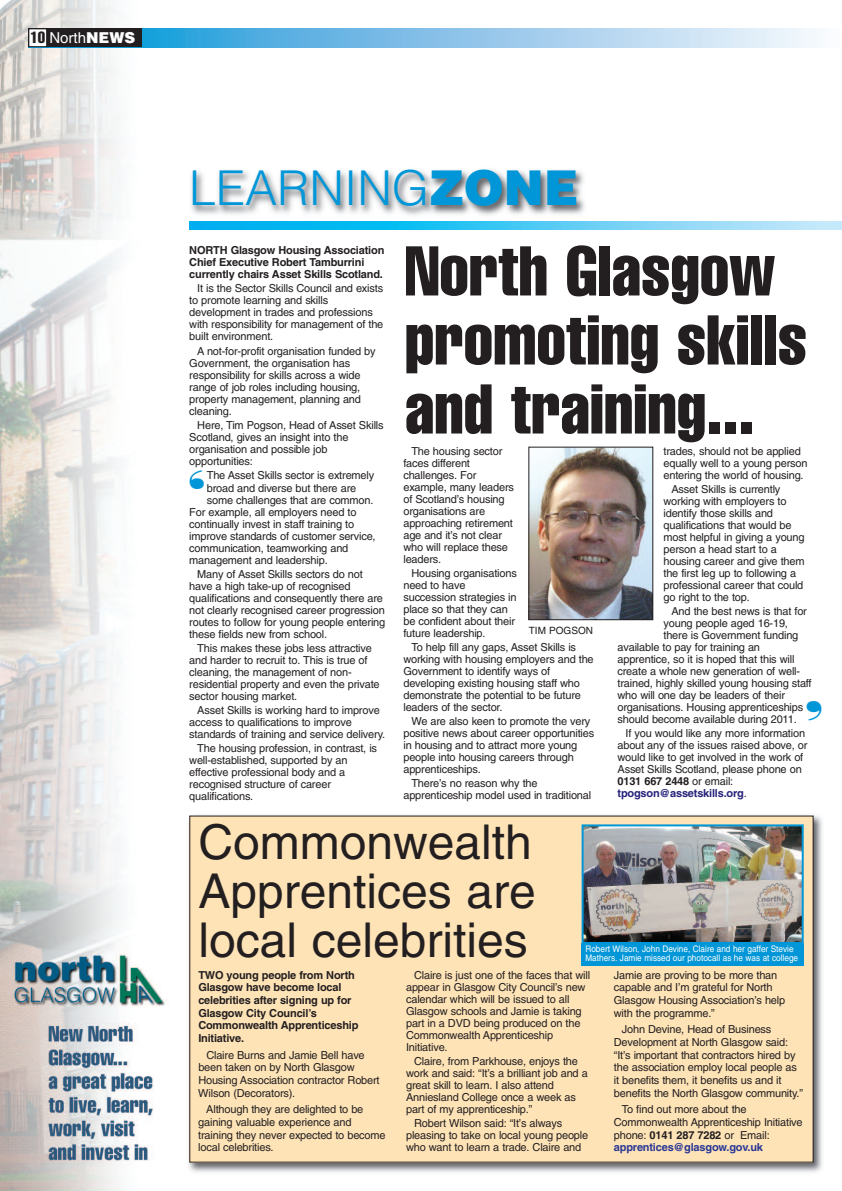
<style>
.page{position:relative;width:842px;height:1191px;background:#fff}
.page>*{position:absolute;margin:0;border:0;box-sizing:border-box;transform-origin:0 0}
.t1{font:extra-condensed 69px/69px "Helvetica";color:#231f20}
.t2{font:48px/49px "Helvetica";color:#231f20;text-align:justify}
.t3{font:300 48px "Helvetica";color:#0196d7}
.t4{font:48px "Bodoni Poster";color:#0196d7}
.t5{font:46.2px "Bodoni Poster";color:#0196d7}
.t6{font:15px "Helvetica";color:#fff}
.t7{font:11px/12px "Helvetica";letter-spacing:-.015em;color:#231f20}
.t8{font:700 11px/12.6px "Helvetica";letter-spacing:-.015em;color:#231f20}
.t9{font:10px "Helvetica";color:#231f20}
.t10{font:9px/9px "Helvetica";color:#fff;scale:.91 1}
.s1{font-stretch:extra-condensed;font-size:16px;color:#231f20}
.s2{font-weight:900}
.s3{font-weight:700}
.s4{font-weight:700;color:#26237b}
.s5{font-weight:700;color:#293795}
</style>
<div class="page">
<img style="left:0;top:0;width:187px;height:1191px">
<svg style="left:142px;top:28px;width:676px;height:19px;background:#8fc7ea"></svg>
<div style="left:28px;top:28px;width:114px;height:19px;background:#231f20"></div>
<div style="left:29px;top:29px;width:18px;height:18px;background:#fff"></div>
<div style="left:28px;top:28px;width:19px;height:19px;border:1px solid #231f20"></div>
<img style="left:181px;top:158px;width:640px;height:77px">
<svg style="left:189px;top:222px;width:653px;height:7px;background:#4dc9f4"></svg>
<img style="left:185px;top:811px;width:637px;height:364px">
<div style="left:190px;top:816px;width:623px;height:346px;background:#fee3b7"></div>
<img style="left:530px;top:448px;width:121px;height:170px">
<div style="left:528px;top:446px;width:125px;height:174px;border:1px solid #231f20"></div>
<img style="left:585px;top:827px;width:216px;height:114px">
<div style="left:582px;top:824px;width:222px;height:120px;border:2px solid #0196d7"></div>
<div style="left:582px;top:943px;width:222px;height:23px;background:#0196d7"></div>
<p class="t6" style="left:30px;top:32px;width:106px"><span class="s1">10</span> North<span class="s2">NEWS</span></p>
<p class="t3" style="left:189px;top:160px;width:391px">LEARNING<span class="s2">ZONE</span></p>
<p class="t8" style="left:189px;top:245px;width:197px;line-height:12px">NORTH Glasgow Housing Association<br>Chief Executive Robert Tamburrini currently chairs Asset Skills Scotland.</p>
<p class="t7" style="left:189px;top:284px;width:196px;text-indent:8px">It is the Sector Skills Council and exists to promote learning and skills development in trades and professions with responsibility for management of the built environment.</p>
<p class="t7" style="left:189px;top:346px;width:188px;text-indent:8px">A not-for-profit organisation funded by Government, the organisation has responsibility for skills across a wide range of job roles including housing, property management, planning and cleaning.</p>
<p class="t7" style="left:189px;top:420px;width:196px;text-indent:8px">Here, Tim Pogson, Head of Asset Skills<br>Scotland, gives an insight into the organisation and possible job opportunities:</p>
<p class="t5" style="left:189px;top:460px;width:17px">‘</p>
<p class="t7" style="left:207px;top:470px;width:169px">The Asset Skills sector is extremely</p>
<p class="t7" style="left:207px;top:483px;width:151px">broad and diverse but there are</p>
<p class="t7" style="left:207px;top:495px;width:168px">some challenges that are common.</p>
<p class="t7" style="left:189px;top:507px;width:169px">For example, all employers need to</p>
<p class="t7" style="left:189px;top:519px;width:166px">continually invest in staff training to</p>
<p class="t7" style="left:189px;top:531px;width:188px">improve standards of customer service,</p>
<p class="t7" style="left:189px;top:543px;width:161px">communication, teamworking and</p>
<p class="t7" style="left:189px;top:555px;width:140px">management and leadership.</p>
<p class="t7" style="left:189px;top:569px;width:198px;text-indent:8px">Many of Asset Skills sectors do not have a high take-up of recognised qualifications and consequently there are not clearly recognised career progression routes to follow for young people entering these fields new from school.</p>
<p class="t7" style="left:189px;top:643px;width:192px;text-indent:8px">This makes these jobs less attractive and harder to recruit to. This is true of cleaning, the management of non&shy;residential property and even the private sector housing market.</p>
<p class="t7" style="left:189px;top:705px;width:197px;text-indent:8px">Asset Skills is working hard to improve access to qualifications to improve standards of training and service delivery.</p>
<p class="t7" style="left:189px;top:743px;width:189px;text-indent:8px">The housing profession, in contrast, is well-established, supported by an effective professional body and a recognised structure of career qualifications.</p>
<p class="t1" style="left:405px;top:241px;width:404px">North Glasgow promoting skills and training...</p>
<p class="t7" style="left:403px;top:446px;width:112px;text-indent:8px">The housing sector faces different challenges. For example, many leaders of Scotland’s housing organisations are approaching retirement age and it’s not clear who will replace these leaders.</p>
<p class="t7" style="left:403px;top:568px;width:115px;text-indent:8px">Housing organisations need to have succession strategies in place so that they can be confident about their future leadership.</p>
<p class="t7" style="left:403px;top:642px;width:192px;text-indent:8px">To help fill any gaps, Asset Skills is working with housing employers and the Government to identify ways of developing existing housing staff who demonstrate the potential to be future leaders of the sector.</p>
<p class="t7" style="left:403px;top:716px;width:192px;text-indent:8px">We are also keen to promote the very positive news about career opportunities in housing and to attract more young people into housing careers through apprenticeships.</p>
<p class="t7" style="left:403px;top:778px;width:189px;text-indent:8px">There’s no reason why the apprenticeship model used in traditional</p>
<p class="t9" style="left:529px;top:626px;width:66px">TIM POGSON</p>
<p class="t7" style="left:663px;top:446px;width:146px">trades, should not be applied equally well to a young person entering the world of housing.</p>
<p class="t7" style="left:663px;top:484px;width:143px;text-indent:8px">Asset Skills is currently working with employers to identify those skills and qualifications that would be most helpful in giving a young person a head start to a housing career and give them the first leg up to following a professional career that could go right to the top.</p>
<p class="t7" style="left:671px;top:606px;width:137px">And the best news is that for</p>
<p class="t7" style="left:663px;top:618px;width:126px">young people aged 16-19,</p>
<p class="t7" style="left:663px;top:630px;width:136px">there is Government funding</p>
<p class="t7" style="left:617px;top:642px;width:144px">available to pay for training an</p>
<p class="t7" style="left:617px;top:654px;width:178px">apprentice, so it is hoped that this will</p>
<p class="t7" style="left:617px;top:666px;width:184px">create a whole new generation of well-</p>
<p class="t7" style="left:617px;top:678px;width:196px">trained, highly skilled young housing staff</p>
<p class="t7" style="left:617px;top:690px;width:169px">who will one day be leaders of their</p>
<p class="t7" style="left:617px;top:702px;width:187px">organisations. Housing apprenticeships</p>
<p class="t7" style="left:617px;top:714px;width:181px">should become available during 2011.</p>
<p class="t7" style="left:617px;top:728px;width:191px;text-indent:8px">If you would like any more information about any of the issues raised above, or would like to get involved in the work of Asset Skills Scotland, please phone on <span class="s3">0131 667 2448</span> or email: <span class="s4">tpogson@assetskills.org</span>.</p>
<p class="t4" style="left:806px;top:690px;width:17px">’</p>
<p class="t2" style="left:198px;top:822px;width:339px">Commonwealth Apprentices are local celebrities</p>
<p class="t10" style="left:585px;top:945px;width:235px">Robert Wilson, John Devine, Claire and her gaffer Stevie<br>Mathers. Jamie missed our photocall as he was at college</p>
<p class="t8" style="left:198px;top:969px;width:162px">TWO young people from North<br>Glasgow have become local celebrities after signing up for<br>Glasgow City Council’s<br>Commonwealth Apprenticeship<br>Initiative.</p>
<p class="t7" style="left:198px;top:1049px;width:183px;line-height:12.6px;text-indent:8px">Claire Burns and Jamie Bell have been taken on by North Glasgow<br>Housing Association contractor Robert<br>Wilson (Decorators).</p>
<p class="t7" style="left:198px;top:1104px;width:189px;line-height:12.6px;text-indent:8px">Although they are delighted to be gaining valuable experience and training they never expected to become local celebrities.</p>
<p class="t7" style="left:406px;top:970px;width:186px;text-indent:8px">Claire is just one of the faces that will appear in Glasgow City Council’s new calendar which will be issued to all<br>Glasgow schools and Jamie is taking part in a DVD being produced on the<br>Commonwealth Apprenticeship<br>Initiative.</p>
<p class="t7" style="left:406px;top:1056px;width:183px;text-indent:8px">Claire, from Parkhouse, enjoys the work and said: “It’s a brilliant job and a great skill to learn. I also attend Anniesland College once a week as part of my apprenticeship.”</p>
<p class="t7" style="left:406px;top:1118px;width:184px;text-indent:8px">Robert Wilson said: “It’s always pleasing to take on local young people who want to learn a trade. Claire and</p>
<p class="t7" style="left:614px;top:969px;width:173px;line-height:12.6px">Jamie are proving to be more than capable and I’m grateful for North<br>Glasgow Housing Association’s help with the programme.”</p>
<p class="t7" style="left:614px;top:1024px;width:191px;line-height:12.6px;text-indent:8px">John Devine, Head of Business Development at North Glasgow said: “It’s important that contractors hired by the association employ local people as it benefits them, it benefits us and it benefits the North Glasgow community.”</p>
<p class="t7" style="left:614px;top:1104px;width:190px;line-height:12.6px;text-indent:8px">To find out more about the<br>Commonwealth Apprenticeship Initiative phone: <span class="s3">0141 287 7282</span> or Email: <span class="s5">apprentices@glasgow.gov.uk</span></p>
</div>
